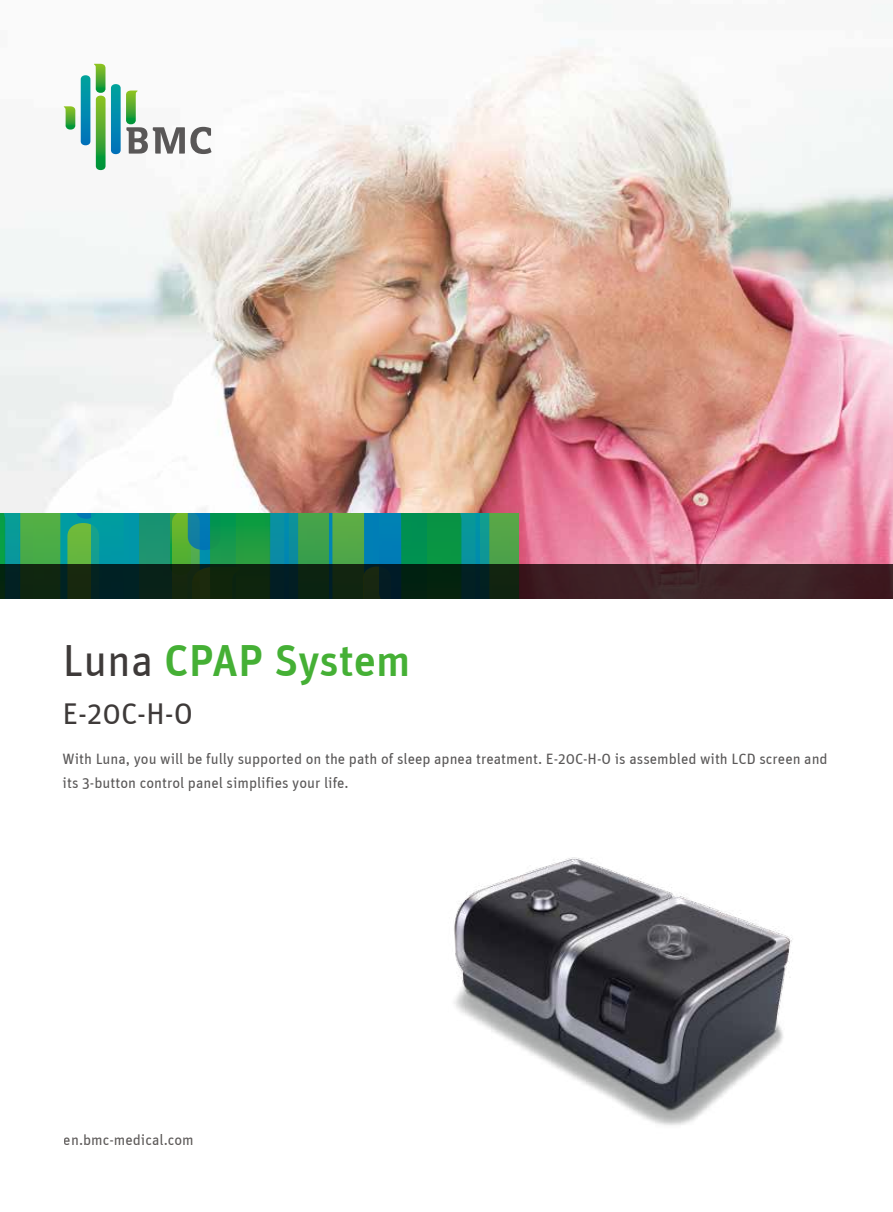
<style>
.page{position:relative;width:893px;height:1212px;background:#fff}
.page>*{position:absolute;margin:0;border:0;box-sizing:border-box;transform-origin:0 0}
.t1{font:500 45px "Unit";letter-spacing:-.005em;color:#45b035}
.t2{font:30px "Unit";color:#3e3a39}
.t3{font:15px/24px "Unit";color:#595757}
.t4{font:15px "Unit";color:#3e3a39}
.s1{font-weight:400;color:#3e3a39}
</style>
<div class="page">
<img style="left:454px;top:857px;width:338px;height:269px">
<img style="left:0;top:0;width:893px;height:565px">
<svg style="left:60px;top:514px;width:79px;height:51px"></svg>
<svg style="left:0;top:514px;width:60px;height:51px"></svg>
<svg style="left:67px;top:514px;width:57px;height:51px"></svg>
<svg style="left:139px;top:514px;width:380px;height:51px"></svg>
<svg style="left:0;top:565px;width:893px;height:34px"></svg>
<svg style="left:81px;top:75px;width:9px;height:70px"></svg>
<svg style="left:111px;top:84px;width:10px;height:70px"></svg>
<svg style="left:64px;top:106px;width:11px;height:24px"></svg>
<svg style="left:94px;top:64px;width:11px;height:29px"></svg>
<svg style="left:96px;top:96px;width:10px;height:74px"></svg>
<svg style="left:126px;top:91px;width:85px;height:63px"></svg>
<h1 class="t1" style="left:63px;top:634px;width:349px"><span class="s1">Luna</span> CPAP System</h1>
<h2 class="t2" style="left:63px;top:696px;width:132px">E-20C-H-O</h2>
<p class="t3" style="left:63px;top:747px;width:767px">With Luna, you will be fully supported on the path of sleep apnea treatment. E-20C-H-O is assembled with LCD screen and its 3-button control panel simplifies your life.</p>
<p class="t4" style="left:64px;top:1131px;width:131px">en.bmc-medical.com</p>
</div>
